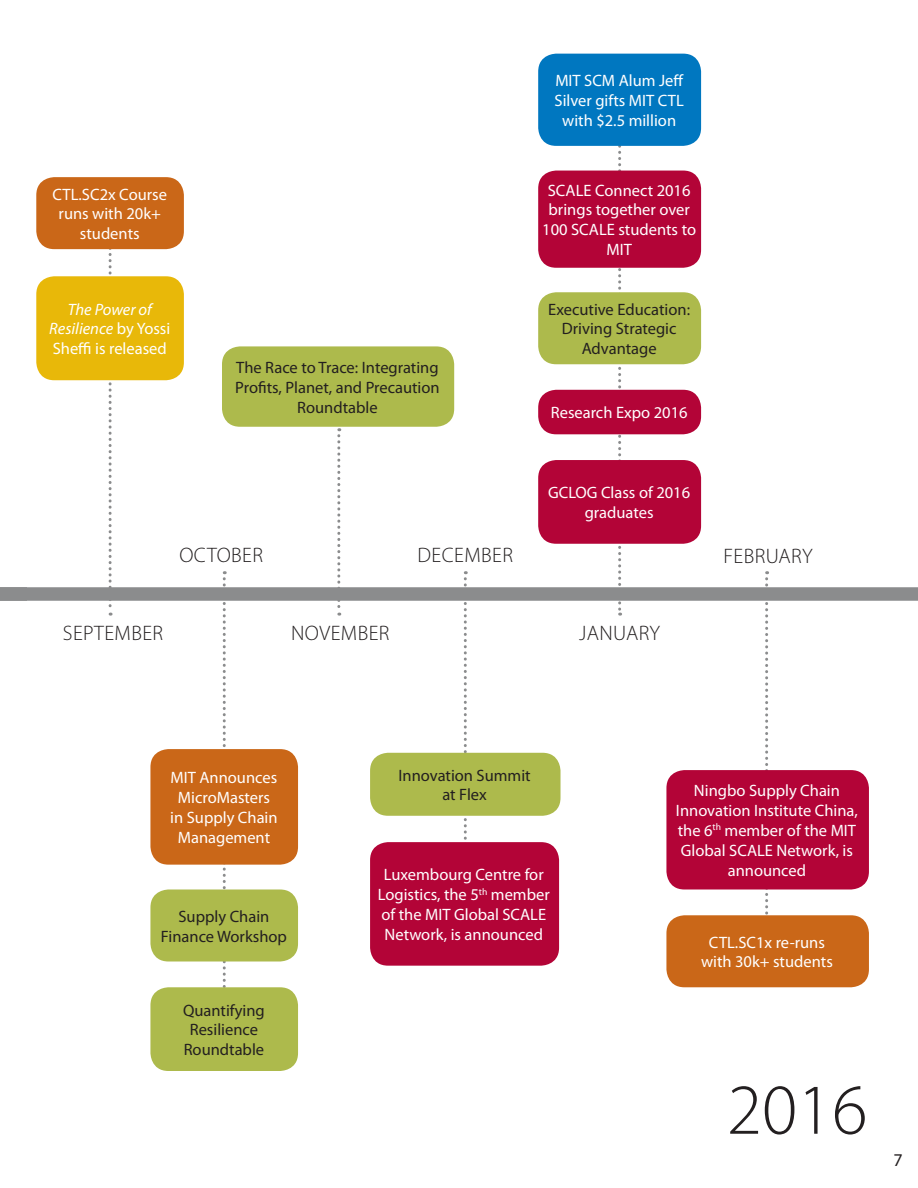
<style>
.page{position:relative;width:918px;height:1188px;background:#fff}
.page>*{position:absolute;margin:0;border:0;box-sizing:border-box;transform-origin:0 0}
.t1{font:300 72px "Myriad Pro";color:#231f20}
.t2{font:300 21px "Myriad Pro";letter-spacing:.02em;color:#231f20}
.t3{font:18px "Myriad Pro";color:#231f20}
.t4{font:16.5px/19.8px "Myriad Pro";color:#fff;text-align:center}
.t5{font:16.5px/19.8px "Myriad Pro";color:#231f20;text-align:center}
.s1{font-style:italic}
</style>
<div class="page">
<div style="left:222px;top:346px;width:232px;height:81px;background:#adba4c;border-radius:18px"></div>
<svg style="left:109px;top:249px;width:3px;height:367px"></svg>
<svg style="left:223px;top:571px;width:3px;height:416px"></svg>
<svg style="left:337px;top:428px;width:3px;height:188px"></svg>
<svg style="left:464px;top:571px;width:3px;height:269px"></svg>
<svg style="left:618px;top:146px;width:3px;height:470px"></svg>
<svg style="left:765px;top:571px;width:3px;height:344px"></svg>
<div style="left:36px;top:276px;width:148px;height:104px;background:#e8b809;border-radius:18px"></div>
<div style="left:150px;top:987px;width:148px;height:84px;background:#adba4c;border-radius:18px"></div>
<div style="left:150px;top:890px;width:148px;height:72px;background:#adba4c;border-radius:18px"></div>
<div style="left:370px;top:753px;width:191px;height:63px;background:#adba4c;border-radius:18px"></div>
<div style="left:370px;top:842px;width:189px;height:124px;background:#b30437;border-radius:18px"></div>
<div style="left:666px;top:770px;width:203px;height:119px;background:#b30437;border-radius:18px"></div>
<div style="left:538px;top:171px;width:163px;height:97px;background:#b30437;border-radius:18px"></div>
<div style="left:538px;top:390px;width:163px;height:44px;background:#b30437;border-radius:18px"></div>
<div style="left:538px;top:54px;width:163px;height:92px;background:#0077c0;border-radius:18px"></div>
<div style="left:538px;top:460px;width:163px;height:84px;background:#b30437;border-radius:18px"></div>
<div style="left:538px;top:292px;width:163px;height:72px;background:#adba4c;border-radius:18px"></div>
<div style="left:36px;top:177px;width:148px;height:72px;background:#ca6718;border-radius:18px"></div>
<div style="left:150px;top:749px;width:148px;height:116px;background:#ca6718;border-radius:18px"></div>
<div style="left:666px;top:915px;width:203px;height:72px;background:#ca6718;border-radius:18px"></div>
<div style="left:0;top:587px;width:918px;height:14px;background:#8b8c8d"></div>
<p class="t4" style="left:53px;top:184px;width:116px">CTL.SC2x Course runs with 20k+ students</p>
<p class="t4" style="left:49px;top:299px;width:123px"><span class="s1">The Power of<br>Resilience</span> by Yossi<br>Sheffi is released</p>
<p class="t5" style="left:235px;top:357px;width:206px">The Race to Trace: Integrating<br>Profits, Planet, and Precaution<br>Roundtable</p>
<p class="t2" style="left:179px;top:544px;width:85px">OCTOBER</p>
<p class="t2" style="left:63px;top:622px;width:102px">SEPTEMBER</p>
<p class="t2" style="left:291px;top:622px;width:100px">NOVEMBER</p>
<p class="t2" style="left:418px;top:544px;width:97px">DECEMBER</p>
<p class="t4" style="left:555px;top:70px;width:131px">MIT SCM Alum Jeff<br>Silver gifts MIT CTL with $2.5 million</p>
<p class="t4" style="left:542px;top:180px;width:155px">SCALE Connect 2016 brings together over<br>100 SCALE students to<br>MIT</p>
<p class="t5" style="left:548px;top:299px;width:143px">Executive Education:<br>Driving Strategic<br>Advantage</p>
<p class="t4" style="left:551px;top:403px;width:138px">Research Expo 2016</p>
<p class="t4" style="left:548px;top:482px;width:144px">GCLOG Class of 2016 graduates</p>
<p class="t2" style="left:579px;top:622px;width:83px">JANUARY</p>
<p class="t2" style="left:723px;top:544px;width:91px">FEBRUARY</p>
<p class="t4" style="left:170px;top:768px;width:109px">MIT Announces<br>MicroMasters in Supply Chain<br>Management</p>
<p class="t5" style="left:161px;top:906px;width:128px">Supply Chain<br>Finance Workshop</p>
<p class="t5" style="left:183px;top:1000px;width:83px">Quantifying<br>Resilience<br>Roundtable</p>
<p class="t5" style="left:398px;top:765px;width:134px">Innovation Summit at Flex</p>
<p class="t4" style="left:378px;top:865px;width:173px">Luxembourg Centre for<br>Logistics, the 5<sup>th</sup> member of the MIT Global SCALE<br>Network, is announced</p>
<p class="t4" style="left:676px;top:781px;width:184px">Ningbo Supply Chain<br>Innovation Institute China, the 6<sup>th</sup> member of the MIT<br>Global SCALE Network, is announced</p>
<p class="t4" style="left:701px;top:932px;width:133px">CTL.SC1x re-runs with 30k+ students</p>
<h1 class="t1" style="left:727px;top:1070px;width:142px">2016</h1>
<p class="t3" style="left:893px;top:1148px;width:11px">7</p>
</div>
